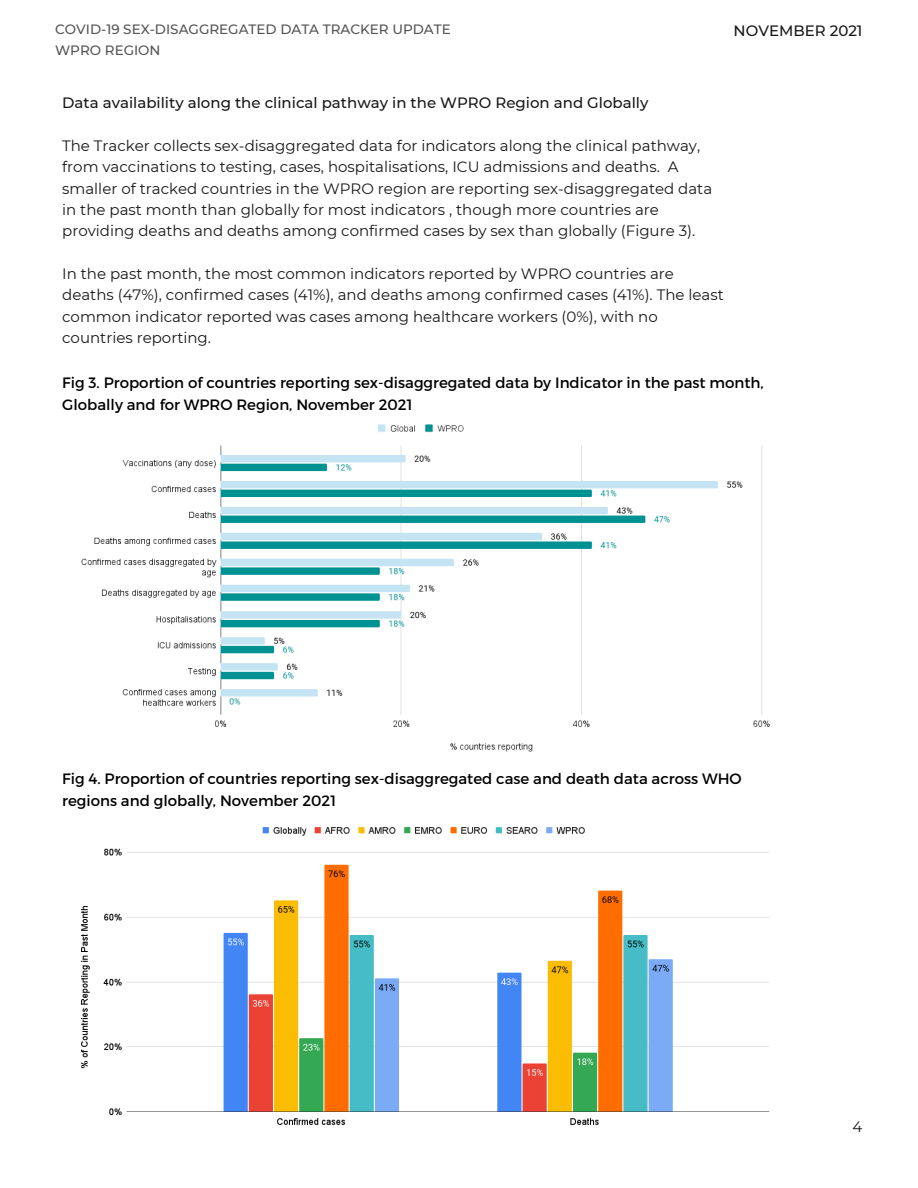
<style>
.page{position:relative;width:918px;height:1188px;background:#fff}
.page>*{position:absolute;margin:0;border:0;box-sizing:border-box;transform-origin:0 0}
.t1{font:15px/21.3px "Montserrat";color:#181818}
.t2{font:15px/22.5px "Montserrat";color:#000}
.t3{font:500 15px "Montserrat";color:#181818}
.t4{font:500 13.5px "Montserrat";color:#545454}
</style>
<div class="page">
<img style="left:81px;top:424px;width:689px;height:328px">
<img style="left:81px;top:827px;width:689px;height:298px">
<p class="t4" style="left:55px;top:21px;width:397px">COVID-19 SEX-DISAGGREGATED DATA TRACKER UPDATE</p>
<p class="t4" style="left:55px;top:42px;width:107px">WPRO REGION</p>
<p class="t3" style="left:734px;top:22px;width:130px">NOVEMBER 2021</p>
<p class="t3" style="left:62px;top:94px;width:588px">Data availability along the clinical pathway in the WPRO Region and Globally</p>
<p class="t1" style="left:62px;top:135px;width:652px">The Tracker collects sex-disaggregated data for indicators along the clinical pathway, from vaccinations to testing, cases, hospitalisations, ICU admissions and deaths. A smaller of tracked countries in the WPRO region are reporting sex-disaggregated data in the past month than globally for most indicators , though more countries are providing deaths and deaths among confirmed cases by sex than globally (Figure 3).</p>
<p class="t1" style="left:62px;top:263px;width:663px">In the past month, the most common indicators reported by WPRO countries are deaths (47%), confirmed cases (41%), and deaths among confirmed cases (41%). The least common indicator reported was cases among healthcare workers (0%), with no countries reporting.</p>
<p class="t2" style="left:62px;top:370px;width:703px">Fig 3. Proportion of countries reporting sex-disaggregated data by Indicator in the past month,<br>Globally and for WPRO Region, November 2021</p>
<p class="t2" style="left:62px;top:766px;width:681px">Fig 4. Proportion of countries reporting sex-disaggregated case and death data across WHO regions and globally, November 2021</p>
<p class="t1" style="left:853px;top:1116px;width:11px">4</p>
</div>
